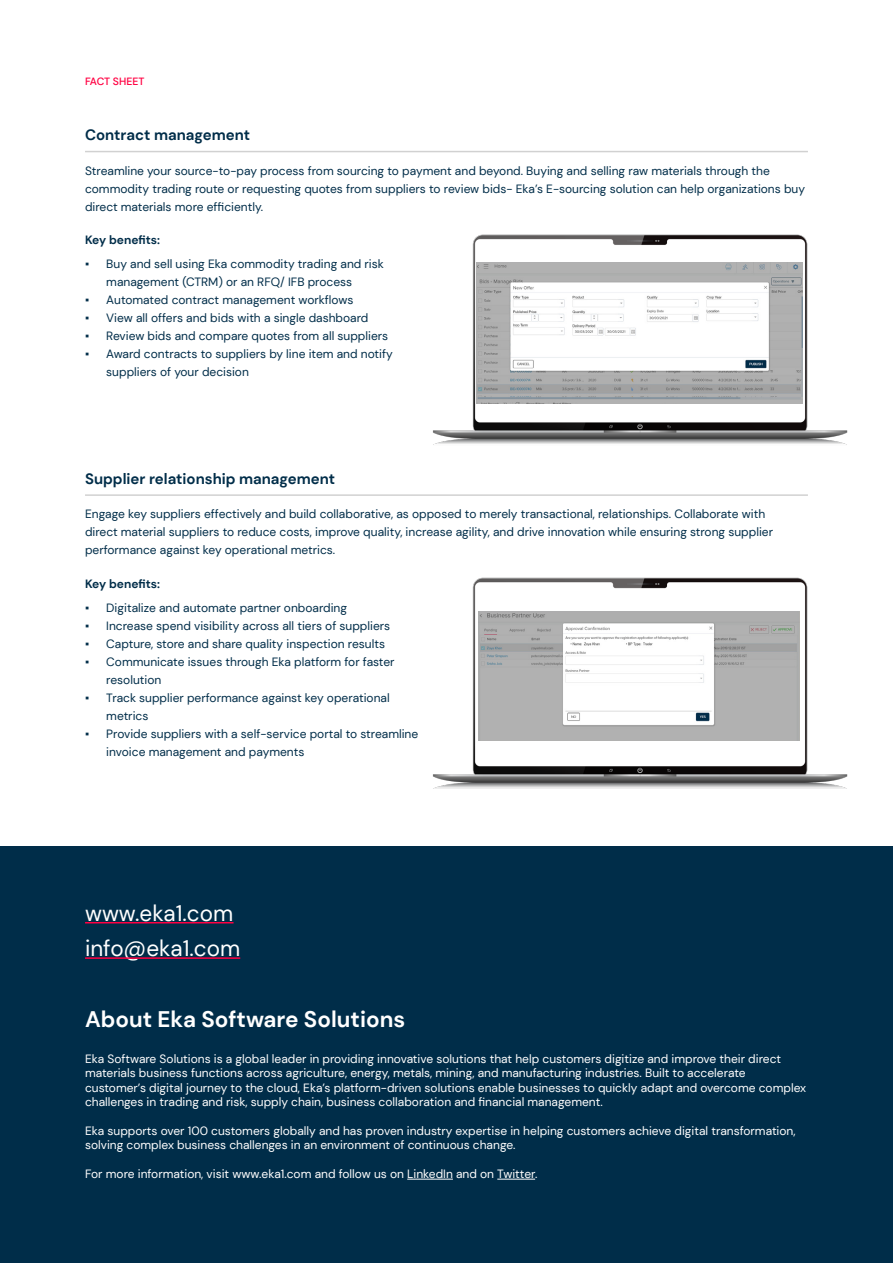
<style>
.page{position:relative;width:893px;height:1263px;background:#fff}
.page>*{position:absolute;margin:0;border:0;box-sizing:border-box;transform-origin:0 0}
.t1{font:22.5px "DM Sans";color:#fff}
.t2{font:700 22.5px "DM Sans";color:#fff}
.t3{font:700 15px "DM Sans";color:#002d49}
.Eka_Bullet{font:12px/18px "DM Sans";color:#002d49}
.Eka_Bullet-2{font:12px/14.4px "DM Sans";color:#fff}
.Eka_Bullet-3{font:700 12px "DM Sans";color:#002d49}
.t4{font:500 10.5px "DM Sans";color:#ff0042}
.s1{font-family:"Arial"}
</style>
<div class="page">
<div style="left:0;top:846px;width:893px;height:417px;background:#002d49"></div>
<hr style="left:85px;top:922px;width:149px;height:1px;background:#ff0042">
<hr style="left:407px;top:1179px;width:46px;height:1px;background:#fff">
<hr style="left:497px;top:1179px;width:38px;height:1px;background:#fff">
<hr style="left:85px;top:957px;width:155px;height:2px;background:#ff0042">
<hr style="left:85px;top:151px;width:723px;height:1px;background:#d1d1d1">
<hr style="left:85px;top:494px;width:723px;height:2px;background:#d1d1d1">
<img style="left:432px;top:234px;width:416px;height:211px">
<img style="left:432px;top:577px;width:416px;height:212px">
<img style="left:476px;top:262px;width:327px;height:141px">
<img style="left:479px;top:611px;width:320px;height:129px">
<p class="t4" style="left:85px;top:75px;width:61px">FACT SHEET</p>
<p class="t3" style="left:85px;top:126px;width:167px">Contract management</p>
<p class="Eka_Bullet" style="left:85px;top:162px;width:721px">Streamline your source-to-pay process from sourcing to payment and beyond. Buying and selling raw materials through the commodity trading route or requesting quotes from suppliers to review bids- Eka’s E-sourcing solution can help organizations buy direct materials more efficiently.</p>
<p class="Eka_Bullet-3" style="left:85px;top:232px;width:77px">Key benefits:</p>
<p class="Eka_Bullet" style="left:106px;top:255px;width:279px;text-indent:-21px"><span class="s1">▪</span> Buy and sell using Eka commodity trading and risk management (CTRM) or an RFQ/ IFB process</p>
<p class="Eka_Bullet" style="left:85px;top:291px;width:270px"><span class="s1">▪</span> Automated contract management workflows</p>
<p class="Eka_Bullet" style="left:85px;top:309px;width:285px"><span class="s1">▪</span> View all offers and bids with a single dashboard</p>
<p class="Eka_Bullet" style="left:85px;top:327px;width:305px"><span class="s1">▪</span> Review bids and compare quotes from all suppliers</p>
<p class="Eka_Bullet" style="left:106px;top:345px;width:288px;text-indent:-21px"><span class="s1">▪</span> Award contracts to suppliers by line item and notify suppliers of your decision</p>
<p class="t3" style="left:85px;top:469px;width:252px">Supplier relationship management</p>
<p class="Eka_Bullet" style="left:85px;top:505px;width:689px">Engage key suppliers effectively and build collaborative, as opposed to merely transactional, relationships. Collaborate with direct material suppliers to reduce costs, improve quality, increase agility, and drive innovation while ensuring strong supplier performance against key operational metrics.</p>
<p class="Eka_Bullet-3" style="left:85px;top:576px;width:77px">Key benefits:</p>
<p class="Eka_Bullet" style="left:85px;top:598px;width:264px"><span class="s1">▪</span> Digitalize and automate partner onboarding</p>
<p class="Eka_Bullet" style="left:85px;top:616px;width:307px"><span class="s1">▪</span> Increase spend visibility across all tiers of suppliers</p>
<p class="Eka_Bullet" style="left:85px;top:634px;width:301px"><span class="s1">▪</span> Capture, store and share quality inspection results</p>
<p class="Eka_Bullet" style="left:106px;top:652px;width:290px;text-indent:-21px"><span class="s1">▪</span> Communicate issues through Eka platform for faster resolution</p>
<p class="Eka_Bullet" style="left:106px;top:688px;width:285px;text-indent:-21px"><span class="s1">▪</span> Track supplier performance against key operational metrics</p>
<p class="Eka_Bullet" style="left:106px;top:724px;width:313px;text-indent:-21px"><span class="s1">▪</span> Provide suppliers with a self-service portal to streamline invoice management and payments</p>
<p class="t1" style="left:85px;top:899px;width:150px">www.eka1.com</p>
<p class="t1" style="left:85px;top:934px;width:157px">info@eka1.com</p>
<p class="t2" style="left:85px;top:1005px;width:322px">About Eka Software Solutions</p>
<p class="Eka_Bullet-2" style="left:85px;top:1051px;width:723px">Eka Software Solutions is a global leader in providing innovative solutions that help customers digitize and improve their direct materials business functions across agriculture, energy, metals, mining, and manufacturing industries. Built to accelerate customer’s digital journey to the cloud, Eka’s platform-driven solutions enable businesses to quickly adapt and overcome complex challenges in trading and risk, supply chain, business collaboration and financial management.</p>
<p class="Eka_Bullet-2" style="left:85px;top:1123px;width:712px">Eka supports over 100 customers globally and has proven industry expertise in helping customers achieve digital transformation, solving complex business challenges in an environment of continuous change.</p>
<p class="Eka_Bullet-2" style="left:85px;top:1166px;width:454px">For more information, visit www.eka1.com and follow us on LinkedIn and on Twitter.</p>
</div>
